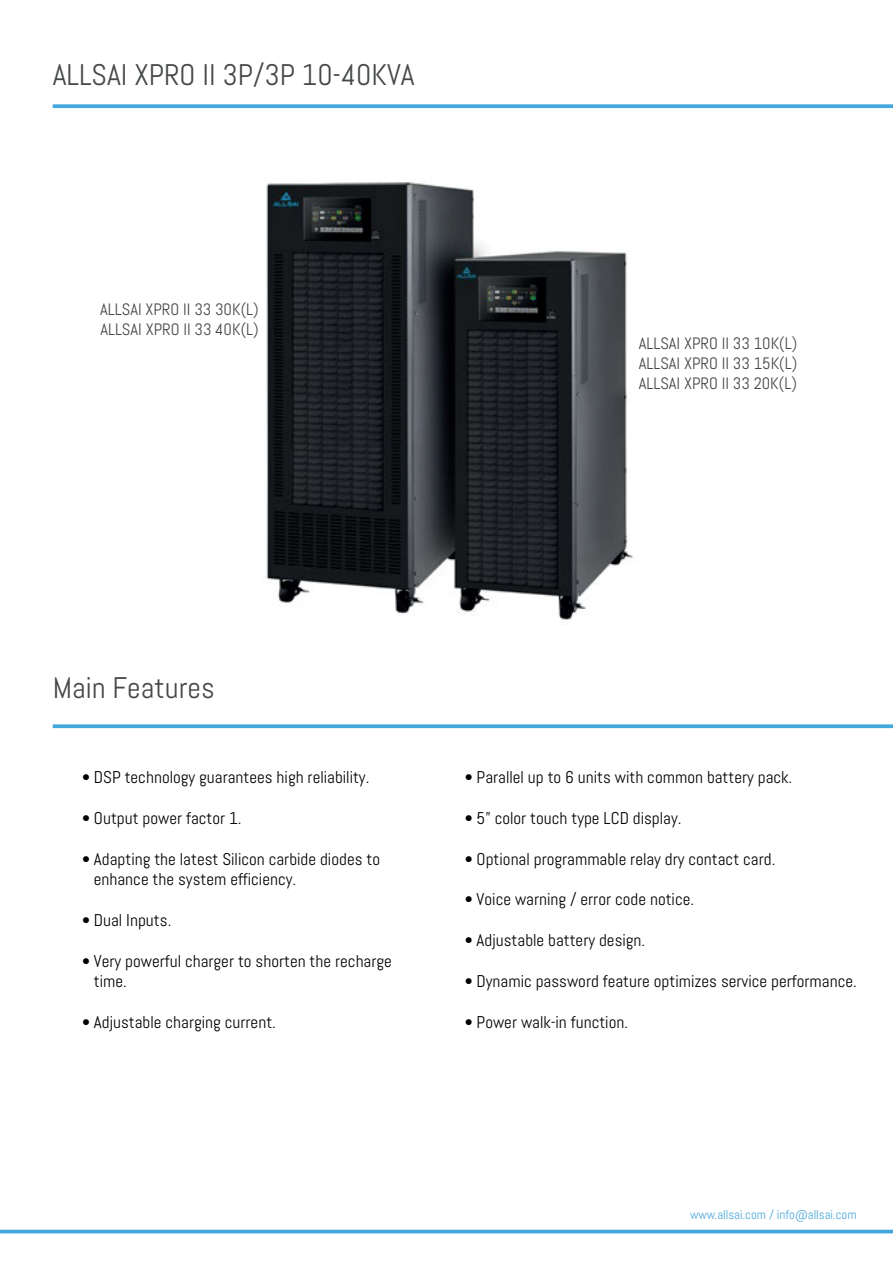
<style>
.page{position:relative;width:893px;height:1263px;background:#fff}
.page>*{position:absolute;margin:0;border:0;box-sizing:border-box;transform-origin:0 0}
.t1{font:29.85px "Abel Pro";color:#454849}
.t2{font:16.95px/20.4px "Abel Pro";color:#000001}
.t3{font:16.5px/19.8px "Abel Pro";color:#454849}
.t4{font:12.75px "Abel Pro";color:#4ca8db}
</style>
<div class="page">
<img style="left:264px;top:180px;width:370px;height:445px">
<svg style="left:53px;top:104px;width:840px;height:4px;background:#53afe0"></svg>
<svg style="left:53px;top:724px;width:840px;height:4px;background:#54afe0"></svg>
<hr style="left:0;top:1230px;width:893px;height:3px;background:#44a8de">
<h1 class="t1" style="left:53px;top:56px;width:363px">ALLSAI XPRO II 3P/3P 10-40KVA</h1>
<p class="t3" style="left:100px;top:300px;width:160px">ALLSAI XPRO II 33 30K(L)<br>ALLSAI XPRO II 33 40K(L)</p>
<p class="t3" style="left:639px;top:334px;width:160px;text-align:justify">ALLSAI XPRO II 33 10K(L)<br>ALLSAI XPRO II 33 15K(L)<br>ALLSAI XPRO II 33 20K(L)</p>
<h1 class="t1" style="left:53px;top:669px;width:164px">Main Features</h1>
<p class="t2" style="left:82px;top:767px;width:289px">• DSP technology guarantees high reliability.</p>
<p class="t2" style="left:82px;top:808px;width:161px">• Output power factor 1.</p>
<p class="t2" style="left:94px;top:848px;width:288px;text-indent:-12px">• Adapting the latest Silicon carbide diodes to enhance the system efficiency.</p>
<p class="t2" style="left:82px;top:910px;width:91px">• Dual Inputs.</p>
<p class="t2" style="left:94px;top:951px;width:300px;text-indent:-12px">• Very powerful charger to shorten the recharge time.</p>
<p class="t2" style="left:82px;top:1012px;width:195px">• Adjustable charging current.</p>
<p class="t2" style="left:465px;top:767px;width:329px">• Parallel up to 6 units with common battery pack.</p>
<p class="t2" style="left:465px;top:808px;width:218px">• 5” color touch type LCD display.</p>
<p class="t2" style="left:465px;top:848px;width:312px">• Optional programmable relay dry contact card.</p>
<p class="t2" style="left:465px;top:889px;width:231px">• Voice warning / error code notice.</p>
<p class="t2" style="left:465px;top:930px;width:182px">• Adjustable battery design.</p>
<p class="t2" style="left:465px;top:971px;width:393px">• Dynamic password feature optimizes service performance.</p>
<p class="t2" style="left:465px;top:1012px;width:165px">• Power walk-in function.</p>
<p class="t4" style="left:690px;top:1206px;width:168px">www.allsai.com / info@allsai.com</p>
</div>
